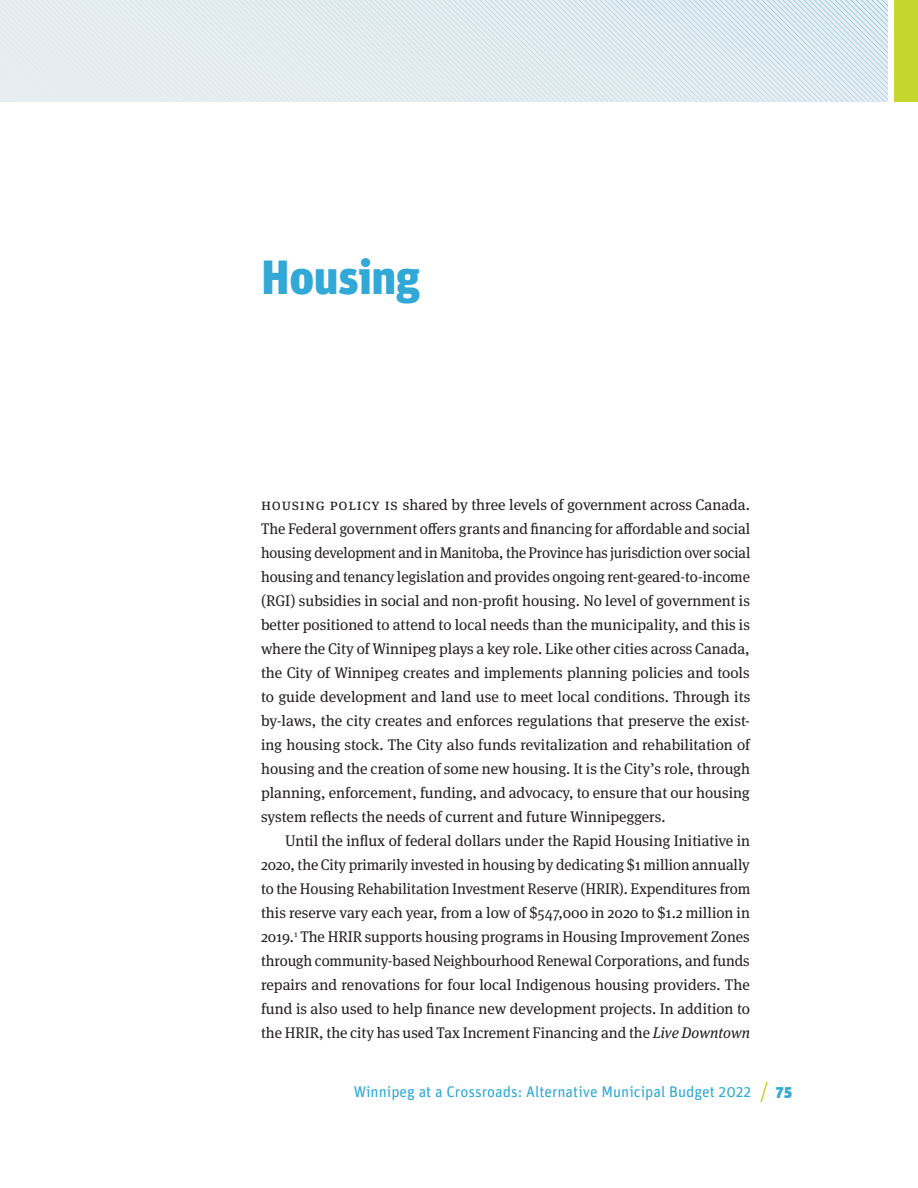
<style>
.page{position:relative;width:918px;height:1188px;background:#fff}
.page>*{position:absolute;margin:0;border:0;box-sizing:border-box;transform-origin:0 0}
.Chapter_title{font:900 48px "Unit";letter-spacing:-.01em;color:#31a8d5}
.Body_text__chapter_o{font:15.3px/24px "Meta Serif OT";color:#231f20;text-align:justify}
.Body_text{font:15.3px/24px "Meta Serif OT";color:#231f20;text-align:justify}
.t1{font:15.3px "Unit";color:#31a8d5}
.t2{font:900 15.3px "Unit";color:#31a8d5}
.s1{font-style:italic}
</style>
<div class="page">
<svg style="left:760px;top:1081px;width:8px;height:22px"></svg>
<div style="left:0;top:0;width:888px;height:102px;background:#e7eef1"></div>
<div style="left:894px;top:0;width:24px;height:102px;background:#c5d62d"></div>
<svg style="left:138px;top:0;width:750px;height:102px"></svg>
<p class="Chapter_title" style="left:261px;top:247px;width:161px">Housing</p>
<p class="Body_text__chapter_o" style="left:261px;top:493px;width:491px">Ho using po licy is shared by three levels of government across Canada.<br>The Federal government offers grants and financing for affordable and social housing development and in Manitoba, the Province has jurisdiction over social housing and tenancy legislation and provides ongoing rent-geared-to-income (RGI) subsidies in social and non-profit housing. No level of government is better positioned to attend to local needs than the municipality, and this is where the City of Winnipeg plays a key role. Like other cities across Canada, the City of Winnipeg creates and implements planning policies and tools to guide development and land use to meet local conditions. Through its by-laws, the city creates and enforces regulations that preserve the exist&shy;ing housing stock. The City also funds revitalization and rehabilitation of housing and the creation of some new housing. It is the City’s role, through planning, enforcement, funding, and advocacy, to ensure that our housing system reflects the needs of current and future Winnipeggers.</p>
<p class="Body_text" style="left:261px;top:829px;width:491px;text-indent:24px">Until the influx of federal dollars under the Rapid Housing Initiative in 2020, the City primarily invested in housing by dedicating $1 million annually to the Housing Rehabilitation Investment Reserve (HRIR). Expenditures from this reserve vary each year, from a low of $547,000 in 2020 to $1.2 million in 2019.<sup>1</sup> The HRIR supports housing programs in Housing Improvement Zones through community-based Neighbourhood Renewal Corporations, and funds repairs and renovations for four local Indigenous housing providers. The fund is also used to help finance new development projects. In addition to the HRIR, the city has used Tax Increment Financing and the <span class="s1">Live Downtown</span></p>
<p class="t1" style="left:354px;top:1083px;width:399px">Winnipeg at a Crossroads: Alternative Municipal Budget 2022</p>
<p class="t2" style="left:776px;top:1082px;width:18px">75</p>
</div>
